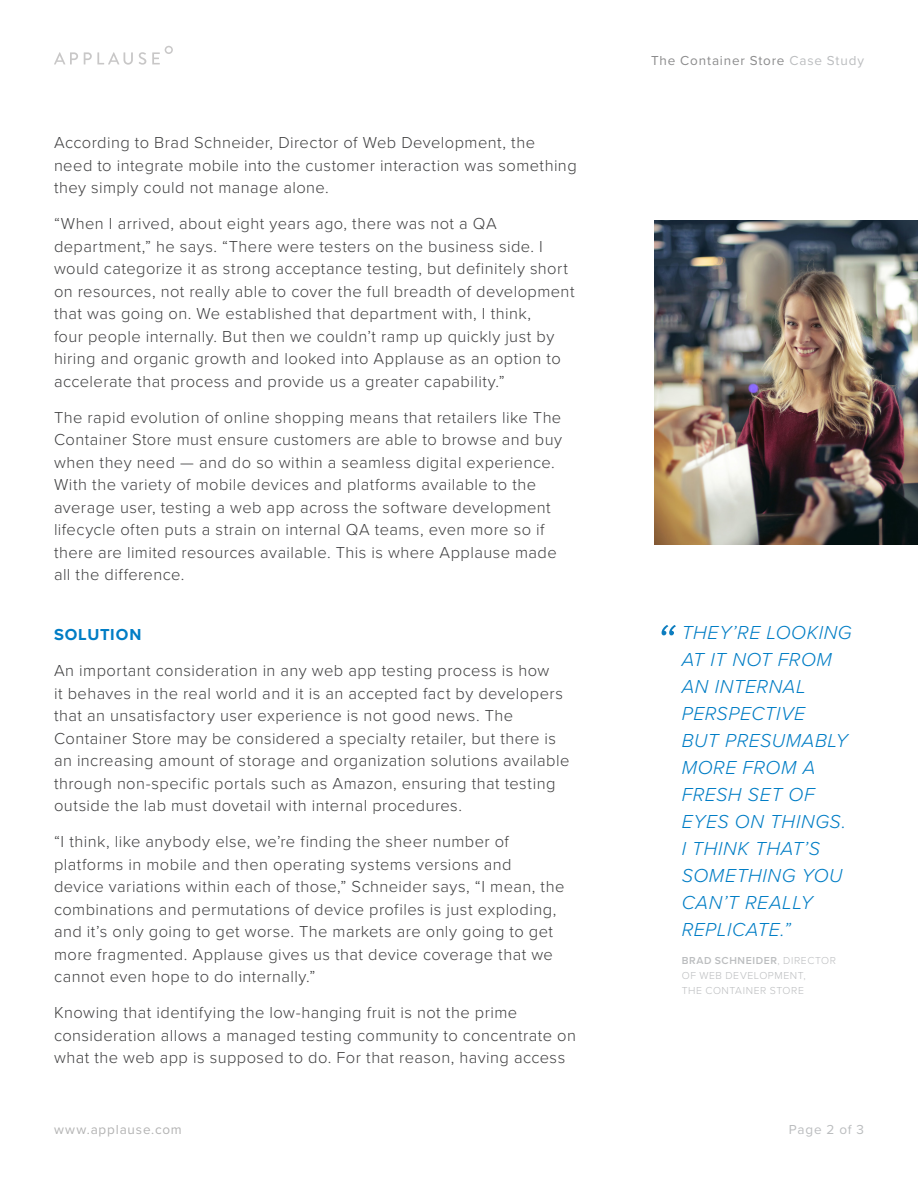
<style>
.page{position:relative;width:918px;height:1188px;background:#fff}
.page>*{position:absolute;margin:0;border:0;box-sizing:border-box;transform-origin:0 0}
._5__Customer_Quote{font:italic 300 54px "Proxima Nova";color:#0d7dbf}
._5__Customer_Quote-2{font:italic 300 19.5px/27px "Proxima Nova";letter-spacing:.03em;color:#007dc5}
._4__Body{font:300 16.5px/22.5px "Proxima Nova";letter-spacing:.025em;color:#404041}
._4__Body-2{font:700 16.5px "Proxima Nova";letter-spacing:.05em;color:#007dc5}
.t1{font:13.5px "Proxima Nova";letter-spacing:.06em;color:#8c8c8d}
.t2{font:13.5px "Proxima Nova";letter-spacing:.065em;color:#b3b3b3}
.t3{font:13.5px "Proxima Nova";letter-spacing:.06em;color:#bbbdbf}
._5__Customer_Attribu{font:300 10.5px/15px "Proxima Nova";letter-spacing:.055em;color:#bbbdbf}
.s1{color:#bbbdbf}
.s2{font-weight:600}
</style>
<div class="page">
<svg style="left:54px;top:52px;width:24px;height:12px"></svg>
<svg style="left:84px;top:52px;width:49px;height:13px"></svg>
<svg style="left:139px;top:52px;width:7px;height:13px"></svg>
<svg style="left:152px;top:46px;width:21px;height:18px"></svg>
<img style="left:655px;top:221px;width:263px;height:324px">
<p class="_4__Body" style="left:54px;top:130px;width:524px">According to Brad Schneider, Director of Web Development, the need to integrate mobile into the customer interaction was something they simply could not manage alone.</p>
<p class="_4__Body" style="left:54px;top:211px;width:522px">“When I arrived, about eight years ago, there was not a QA department,” he says. “There were testers on the business side. I would categorize it as strong acceptance testing, but definitely short on resources, not really able to cover the full breadth of development that was going on. We established that department with, I think,<br>four people internally. But then we couldn’t ramp up quickly just by hiring and organic growth and looked into Applause as an option to accelerate that process and provide us a greater capability.”</p>
<p class="_4__Body" style="left:54px;top:405px;width:510px">The rapid evolution of online shopping means that retailers like The Container Store must ensure customers are able to browse and buy when they need — and do so within a seamless digital experience.<br>With the variety of mobile devices and platforms available to the average user, testing a web app across the software development lifecycle often puts a strain on internal QA teams, even more so if there are limited resources available. This is where Applause made all the difference.</p>
<p class="_4__Body-2" style="left:54px;top:622px;width:89px">SOLUTION</p>
<p class="_4__Body" style="left:54px;top:658px;width:517px">An important consideration in any web app testing process is how<br>it behaves in the real world and it is an accepted fact by developers that an unsatisfactory user experience is not good news. The Container Store may be considered a specialty retailer, but there is an increasing amount of storage and organization solutions available through non-specific portals such as Amazon, ensuring that testing outside the lab must dovetail with internal procedures.</p>
<p class="_4__Body" style="left:54px;top:829px;width:512px">“I think, like anybody else, we’re finding the sheer number of platforms in mobile and then operating systems versions and device variations within each of those,” Schneider says, “I mean, the combinations and permutations of device profiles is just exploding, and it’s only going to get worse. The markets are only going to get more fragmented. Applause gives us that device coverage that we cannot even hope to do internally.”</p>
<p class="_4__Body" style="left:54px;top:1000px;width:523px">Knowing that identifying the low-hanging fruit is not the prime consideration allows a managed testing community to concentrate on what the web app is supposed to do. For that reason, having access</p>
<p class="t1" style="left:651px;top:50px;width:214px">The Container Store <span class="s1">Case Study</span></p>
<p class="_5__Customer_Quote" style="left:655px;top:603px;width:21px">“</p>
<p class="_5__Customer_Quote-2" style="left:682px;top:618px;width:172px">THEY’RE LOOKING<br>AT IT NOT FROM<br>AN INTERNAL<br>PERSPECTIVE<br>BUT PRESUMABLY<br>MORE FROM A<br>FRESH SET OF<br>EYES ON THINGS.<br>I THINK THAT’S<br>SOMETHING YOU<br>CAN’T REALLY<br>REPLICATE.”</p>
<p class="_5__Customer_Attribu" style="left:682px;top:953px;width:156px"><span class="s2">BRAD SCHNEIDER</span>, DIRECTOR<br>OF WEB DEVELOPMENT,<br>THE CONTAINER STORE</p>
<p class="t2" style="left:54px;top:1119px;width:129px">www.applause.com</p>
<p class="t3" style="left:789px;top:1119px;width:77px">Page 2 of 3</p>
</div>
